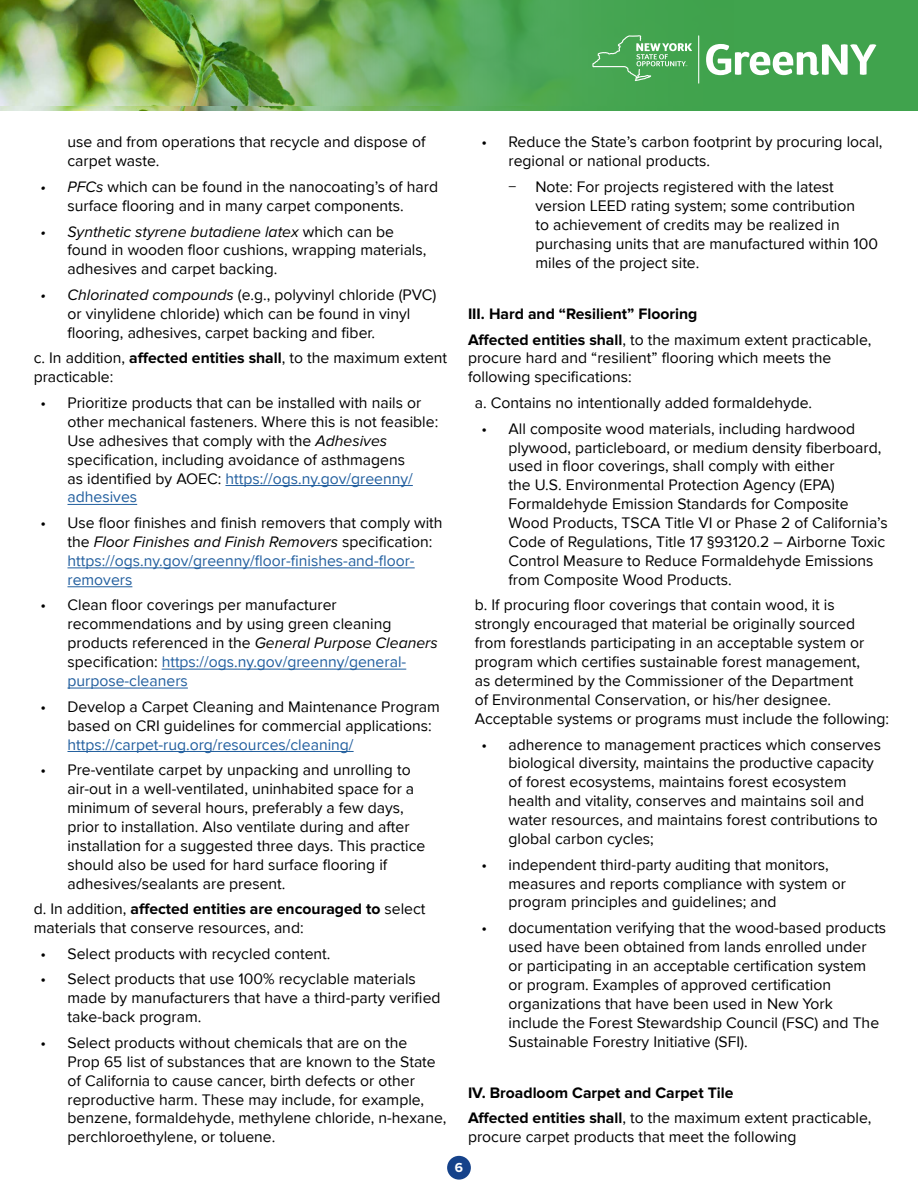
<style>
.page{position:relative;width:918px;height:1188px;background:#fff}
.page>*{position:absolute;margin:0;border:0;box-sizing:border-box;transform-origin:0 0}
.t1{font:15.75px/18.9px "Proxima Nova";color:#000}
.t2{font:700 15.75px "Proxima Nova";color:#000}
.t3{font:700 13.5px "Proxima Nova";color:#fff}
.s1{font-style:italic}
.s2{font-weight:700}
.s3{color:#215e9e}
</style>
<div class="page">
<div style="left:447px;top:1156px;width:24px;height:24px;background:#15428a;border-radius:50%"></div>
<img style="left:0;top:106px;width:747px;height:4px">
<div style="left:0;top:0;width:918px;height:106px;background:#40a34d"></div>
<img style="left:0;top:0;width:579px;height:106px">
<svg style="left:592px;top:35px;width:284px;height:49px"></svg>
<hr style="left:225px;top:485px;width:188px;height:1px;background:#215e9e">
<hr style="left:68px;top:504px;width:69px;height:1px;background:#215e9e">
<hr style="left:68px;top:568px;width:347px;height:1px;background:#215e9e">
<hr style="left:68px;top:587px;width:64px;height:1px;background:#215e9e">
<hr style="left:162px;top:669px;width:244px;height:1px;background:#215e9e">
<hr style="left:68px;top:688px;width:120px;height:1px;background:#215e9e">
<hr style="left:68px;top:751px;width:286px;height:1px;background:#215e9e">
<p class="t1" style="left:68px;top:133px;width:360px">use and from operations that recycle and dispose of carpet waste.</p>
<p class="t1" style="left:40px;top:178px;width:399px;text-align:center"><span class="s1">• PFCs</span> which can be found in the nanocoating’s of hard surface flooring and in many carpet components.</p>
<p class="t1" style="left:68px;top:222px;width:360px;text-indent:-27px"><span class="s1">• Synthetic styrene butadiene latex</span> which can be found in wooden floor cushions, wrapping materials, adhesives and carpet backing.</p>
<p class="t1" style="left:68px;top:286px;width:370px;text-indent:-27px"><span class="s1">• Chlorinated compounds</span> (e.g., polyvinyl chloride (PVC) or vinylidene chloride) which can be found in vinyl flooring, adhesives, carpet backing and fiber.</p>
<p class="t1" style="left:34px;top:349px;width:415px">c. In addition, <span class="s2">affected entities shall</span>, to the maximum extent practicable:</p>
<p class="t1" style="left:68px;top:394px;width:372px;text-indent:-27px">• Prioritize products that can be installed with nails or other mechanical fasteners. Where this is not feasible:<br>Use adhesives that comply with the <span class="s1">Adhesives </span>specification, including avoidance of asthmagens<br>as identified by AOEC: <span class="s3">https://ogs.ny.gov/greenny/ adhesives</span></p>
<p class="t1" style="left:68px;top:514px;width:377px;text-indent:-27px">• Use floor finishes and finish removers that comply with the <span class="s1">Floor Finishes and Finish Removers</span> specification: <span class="s3">https://ogs.ny.gov/greenny/floor-finishes-and-floor&shy;removers</span></p>
<p class="t1" style="left:68px;top:596px;width:372px;text-indent:-27px">• Clean floor coverings per manufacturer recommendations and by using green cleaning products referenced in the <span class="s1">General Purpose Cleaners </span>specification: <span class="s3">https://ogs.ny.gov/greenny/general&shy;purpose-cleaners</span></p>
<p class="t1" style="left:68px;top:697px;width:374px;text-indent:-27px">• Develop a Carpet Cleaning and Maintenance Program based on CRI guidelines for commercial applications: <span class="s3">https://carpet-rug.org/resources/cleaning/</span></p>
<p class="t1" style="left:68px;top:761px;width:359px;text-indent:-27px">• Pre-ventilate carpet by unpacking and unrolling to air-out in a well-ventilated, uninhabited space for a minimum of several hours, preferably a few days, prior to installation. Also ventilate during and after installation for a suggested three days. This practice should also be used for hard surface flooring if adhesives/sealants are present.</p>
<p class="t1" style="left:34px;top:900px;width:393px">d. In addition, <span class="s2">affected entities are encouraged to</span> select materials that conserve resources, and:</p>
<p class="t1" style="left:40px;top:944px;width:292px">• Select products with recycled content.</p>
<p class="t1" style="left:68px;top:970px;width:375px;text-indent:-27px">• Select products that use 100% recyclable materials made by manufacturers that have a third-party verified take-back program.</p>
<p class="t1" style="left:68px;top:1033px;width:381px;text-indent:-27px">• Select products without chemicals that are on the<br>Prop 65 list of substances that are known to the State of California to cause cancer, birth defects or other reproductive harm. These may include, for example, benzene, formaldehyde, methylene chloride, n-hexane, perchloroethylene, or toluene.</p>
<p class="t1" style="left:508px;top:133px;width:376px;text-indent:-27px">• Reduce the State’s carbon footprint by procuring local, regional or national products.</p>
<p class="t1" style="left:536px;top:178px;width:344px;text-indent:-27px">− Note: For projects registered with the latest version LEED rating system; some contribution<br>to achievement of credits may be realized in purchasing units that are manufactured within 100 miles of the project site.</p>
<p class="t2" style="left:468px;top:305px;width:231px">III. Hard and “Resilient” Flooring</p>
<p class="t1" style="left:468px;top:330px;width:405px"><span class="s2">Affected entities shall</span>, to the maximum extent practicable, procure hard and “resilient” flooring which meets the following specifications:</p>
<p class="t1" style="left:475px;top:394px;width:339px">a. Contains no intentionally added formaldehyde.</p>
<p class="t1" style="left:508px;top:419px;width:381px;text-indent:-27px">• All composite wood materials, including hardwood plywood, particleboard, or medium density fiberboard, used in floor coverings, shall comply with either<br>the U.S. Environmental Protection Agency (EPA)<br>Formaldehyde Emission Standards for Composite Wood Products, TSCA Title VI or Phase 2 of California’s Code of Regulations, Title 17 §93120.2 – Airborne Toxic Control Measure to Reduce Formaldehyde Emissions from Composite Wood Products.</p>
<p class="t1" style="left:475px;top:596px;width:416px">b. If procuring floor coverings that contain wood, it is strongly encouraged that material be originally sourced from forestlands participating in an acceptable system or program which certifies sustainable forest management,<br>as determined by the Commissioner of the Department<br>of Environmental Conservation, or his/her designee.<br>Acceptable systems or programs must include the following:</p>
<p class="t1" style="left:508px;top:735px;width:374px;text-indent:-27px">• adherence to management practices which conserves biological diversity, maintains the productive capacity of forest ecosystems, maintains forest ecosystem health and vitality, conserves and maintains soil and water resources, and maintains forest contributions to global carbon cycles;</p>
<p class="t1" style="left:508px;top:855px;width:339px;text-indent:-27px">• independent third-party auditing that monitors, measures and reports compliance with system or program principles and guidelines; and</p>
<p class="t1" style="left:508px;top:919px;width:379px;text-indent:-27px">• documentation verifying that the wood-based products used have been obtained from lands enrolled under<br>or participating in an acceptable certification system<br>or program. Examples of approved certification organizations that have been used in New York include the Forest Stewardship Council (FSC) and The Sustainable Forestry Initiative (SFI).</p>
<p class="t2" style="left:468px;top:1084px;width:267px">IV. Broadloom Carpet and Carpet Tile</p>
<p class="t1" style="left:468px;top:1109px;width:405px"><span class="s2">Affected entities shall</span>, to the maximum extent practicable, procure carpet products that meet the following</p>
<p class="t3" style="left:455px;top:1159px;width:10px">6</p>
</div>
